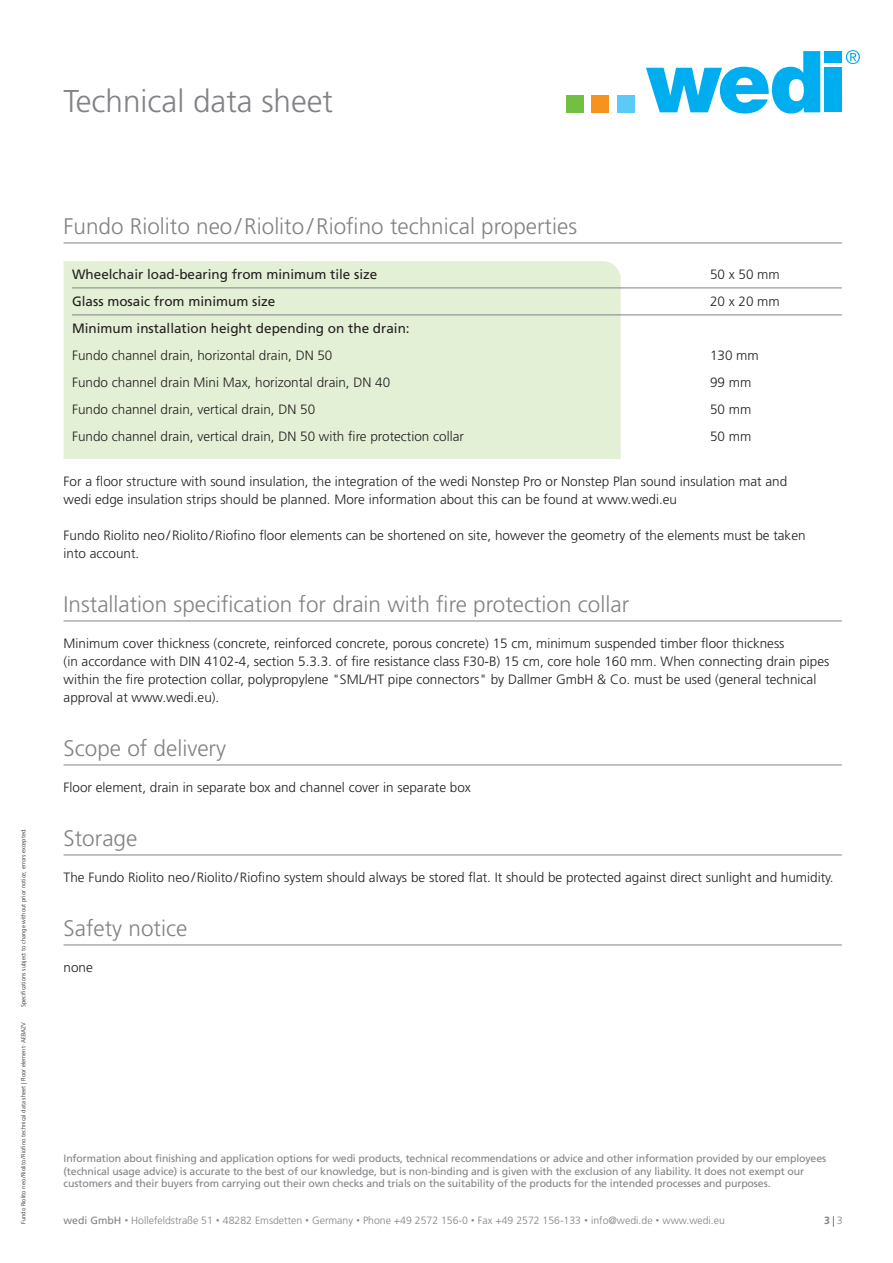
<style>
.page{position:relative;width:893px;height:1263px;background:#fff}
.page>*{position:absolute;margin:0;border:0;box-sizing:border-box;transform-origin:0 0}
.t1{font:300 31.5px "Frutiger LT Std";color:#808285}
.t2{font:300 22.5px "Frutiger LT Std";color:#808285}
.t3{font:300 13.5px/18px "Frutiger LT Std";color:#231f20}
.t4{font:13.5px "Frutiger LT Std";color:#231f20}
.t5{font:10.5px/12.6px "Frutiger LT Std";letter-spacing:-.01em;color:#808285}
.t6{font:300 10.5px "Frutiger LT Std";color:#808285}
.t7{font:700 10.5px "Frutiger LT Std";color:#808285}
.t8{font:300 6px "Frutiger LT Std";color:#231f20}
.s1{font-weight:400}
.s2{font-weight:300}
</style>
<div class="page">
<div style="left:566px;top:95px;width:17px;height:17px;background:#72bf44"></div>
<div style="left:592px;top:95px;width:17px;height:17px;background:#f7931d"></div>
<div style="left:617px;top:95px;width:17px;height:17px;background:#5bcbf5"></div>
<svg style="left:846px;top:50px;width:14px;height:14px"></svg>
<svg style="left:646px;top:51px;width:174px;height:63px"></svg>
<div style="left:825px;top:51px;width:17px;height:12px;background:#00aeef"></div>
<div style="left:825px;top:68px;width:17px;height:44px;background:#00aeef"></div>
<hr style="left:64px;top:621px;width:778px;height:1px;background:#808285">
<hr style="left:64px;top:765px;width:778px;height:1px;background:#808285">
<hr style="left:64px;top:855px;width:778px;height:1px;background:#808285">
<hr style="left:64px;top:945px;width:778px;height:1px;background:#808285">
<hr style="left:64px;top:243px;width:778px;height:1px;background:#808285">
<div style="left:64px;top:261px;width:557px;height:198px;background:#e4f0d6"></div>
<hr style="left:72px;top:288px;width:770px;height:1px;background:#808285">
<hr style="left:72px;top:315px;width:770px;height:1px;background:#808285">
<h1 class="t1" style="left:64px;top:89px;width:271px">Technical data sheet</h1>
<p class="t8" style="left:21px;top:1007px;width:180px;rotate:-90deg">Specifications subject to change without prior notice; errors excepted.</p>
<p class="t8" style="left:21px;top:1224px;width:204px;rotate:-90deg">Fundo Riolito neo / Riolito / Riofino technical data sheet | Floor element· AEBAZV</p>
<h2 class="t2" style="left:64px;top:217px;width:515px">Fundo Riolito neo / Riolito / Riofino technical properties</h2>
<p class="t4" style="left:72px;top:269px;width:307px">Wheelchair load-bearing from minimum tile size</p>
<p class="t3" style="left:710px;top:266px;width:71px">50 x 50 mm</p>
<p class="t4" style="left:72px;top:296px;width:205px">Glass mosaic from minimum size</p>
<p class="t3" style="left:710px;top:293px;width:71px">20 x 20 mm</p>
<p class="t4" style="left:72px;top:323px;width:339px">Minimum installation height depending on the drain:</p>
<p class="t3" style="left:72px;top:347px;width:262px">Fundo channel drain, horizontal drain, DN 50</p>
<p class="t3" style="left:710px;top:347px;width:50px">130 mm</p>
<p class="t3" style="left:72px;top:374px;width:320px">Fundo channel drain Mini Max, horizontal drain, DN 40</p>
<p class="t3" style="left:710px;top:374px;width:43px">99 mm</p>
<p class="t3" style="left:72px;top:401px;width:245px">Fundo channel drain, vertical drain, DN 50</p>
<p class="t3" style="left:710px;top:401px;width:43px">50 mm</p>
<p class="t3" style="left:72px;top:428px;width:393px">Fundo channel drain, vertical drain, DN 50 with fire protection collar</p>
<p class="t3" style="left:710px;top:428px;width:43px">50 mm</p>
<p class="t3" style="left:64px;top:473px;width:725px">For a floor structure with sound insulation, the integration of the wedi Nonstep Pro or Nonstep Plan sound insulation mat and wedi edge insulation strips should be planned. More information about this can be found at www.wedi.eu</p>
<p class="t3" style="left:64px;top:527px;width:743px">Fundo Riolito neo / Riolito / Riofino floor elements can be shortened on site, however the geometry of the elements must be taken into account.</p>
<h2 class="t2" style="left:64px;top:595px;width:567px">Installation specification for drain with fire protection collar</h2>
<p class="t3" style="left:64px;top:635px;width:767px">Minimum cover thickness (concrete, reinforced concrete, porous concrete) 15 cm, minimum suspended timber floor thickness<br>(in accordance with DIN 4102-4, section 5.3.3. of fire resistance class F30-B) 15 cm, core hole 160 mm. When connecting drain pipes within the fire protection collar, polypropylene "SML/HT pipe connectors" by Dallmer GmbH &amp; Co. must be used (general technical approval at www.wedi.eu).</p>
<h2 class="t2" style="left:64px;top:739px;width:164px">Scope of delivery</h2>
<p class="t3" style="left:64px;top:779px;width:409px">Floor element, drain in separate box and channel cover in separate box</p>
<h2 class="t2" style="left:64px;top:829px;width:75px">Storage</h2>
<p class="t3" style="left:64px;top:869px;width:771px">The Fundo Riolito neo / Riolito / Riofino system should always be stored flat. It should be protected against direct sunlight and humidity.</p>
<h2 class="t2" style="left:64px;top:919px;width:125px">Safety notice</h2>
<p class="t3" style="left:64px;top:959px;width:31px">none</p>
<p class="t5" style="left:64px;top:1153px;width:764px">Information about finishing and application options for wedi products, technical recommendations or advice and other information provided by our employees (technical usage advice) is accurate to the best of our knowledge, but is non-binding and is given with the exclusion of any liability. It does not exempt our customers and their buyers from carrying out their own checks and trials on the suitability of the products for the intended processes and purposes.</p>
<p class="t6" style="left:64px;top:1216px;width:663px"><span class="s1">wedi GmbH</span> ▪ Hollefeldstraße 51 ▪ 48282 Emsdetten ▪ Germany ▪ Phone +49 2572 156-0 ▪ Fax +49 2572 156-133 ▪ info@wedi.de ▪ www.wedi.eu</p>
<p class="t7" style="left:824px;top:1215px;width:20px">3 <span class="s2">3</span></p>
</div>
